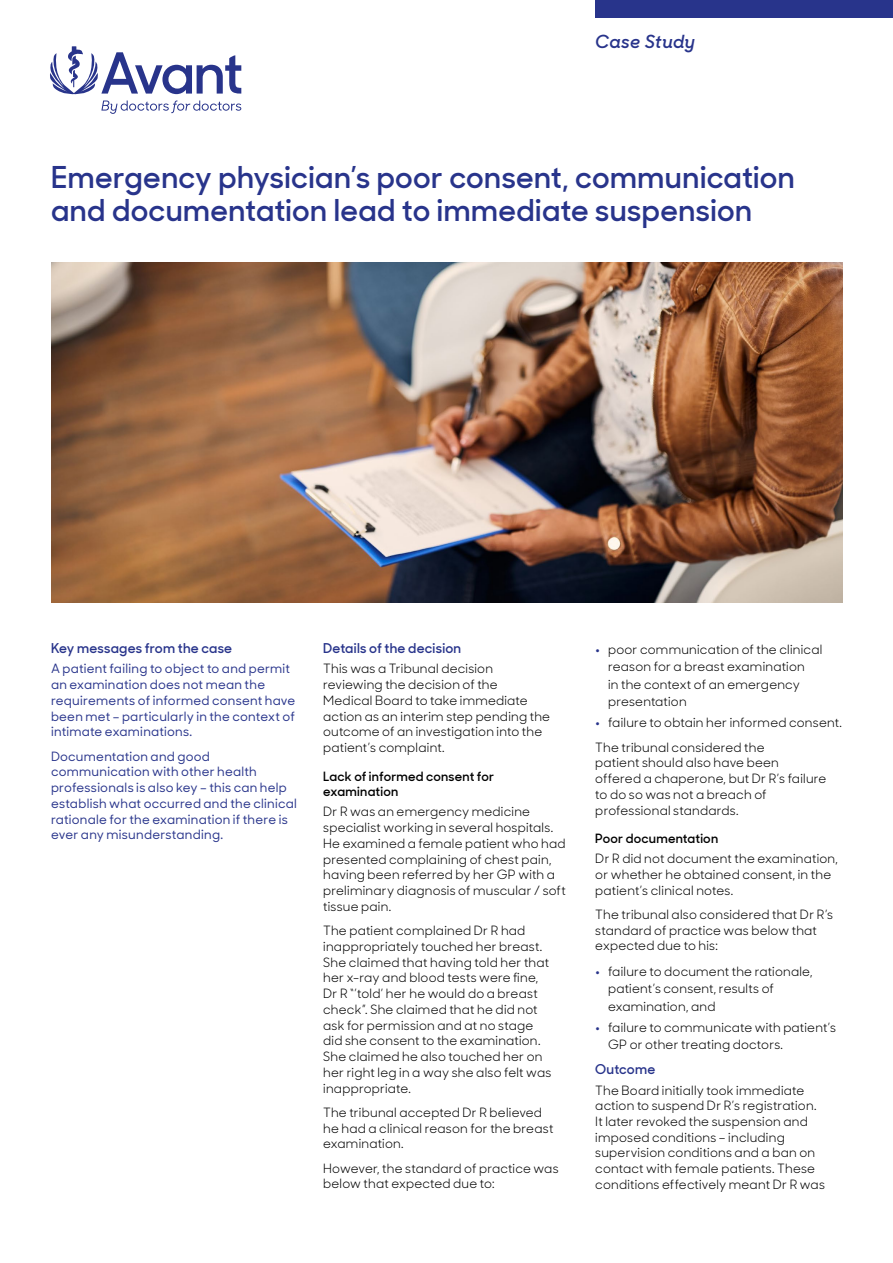
<style>
.page{position:relative;width:893px;height:1263px;background:#fff}
.page>*{position:absolute;margin:0;border:0;box-sizing:border-box;transform-origin:0 0}
.t1{font:600 30px/33px "Sharp Sans Display No 1";letter-spacing:.015em;color:#28348b}
.t2{font:italic 600 18px "Sharp Sans Display No 1";letter-spacing:.03em;color:#28348b}
.t3{font:600 13.5px "Sharp Sans Display No 1";letter-spacing:.02em;color:#28348b}
.t4{font:12.75px/15.8px "Sharp Sans Display No 1";letter-spacing:.02em;color:#000}
.t5{font:500 12.75px/15.8px "Sharp Sans Display No 1";letter-spacing:.02em;color:#28348b}
.t6{font:600 12.75px/15.8px "Sharp Sans Display No 1";letter-spacing:.02em;color:#000}
.s1{font-weight:700;color:#28348b}
</style>
<div class="page">
<div style="left:595px;top:0;width:298px;height:17px;background:#28348b"></div>
<img style="left:51px;top:263px;width:791px;height:340px">
<svg style="left:50px;top:46px;width:191px;height:49px"></svg>
<svg style="left:101px;top:101px;width:140px;height:13px"></svg>
<h2 class="t2" style="left:595px;top:26px;width:101px">Case Study</h2>
<h1 class="t1" style="left:51px;top:159px;width:745px">Emergency physician’s poor consent, communication and documentation lead to immediate suspension</h1>
<p class="t3" style="left:51px;top:638px;width:183px">Key messages from the case</p>
<p class="t5" style="left:51px;top:660px;width:246px">A patient failing to object to and permit an examination does not mean the requirements of informed consent have been met – particularly in the context of intimate examinations.</p>
<p class="t5" style="left:51px;top:748px;width:247px">Documentation and good communication with other health professionals is also key – this can help establish what occurred and the clinical rationale for the examination if there is ever any misunderstanding.</p>
<p class="t3" style="left:323px;top:638px;width:140px">Details of the decision</p>
<p class="t4" style="left:323px;top:660px;width:228px">This was a Tribunal decision reviewing the decision of the<br>Medical Board to take immediate action as an interim step pending the outcome of an investigation into the patient’s complaint.</p>
<p class="t6" style="left:323px;top:767px;width:172px">Lack of informed consent for examination</p>
<p class="t4" style="left:323px;top:803px;width:244px">Dr R was an emergency medicine specialist working in several hospitals.<br>He examined a female patient who had presented complaining of chest pain, having been referred by her GP with a preliminary diagnosis of muscular / soft tissue pain.</p>
<p class="t4" style="left:323px;top:922px;width:230px">The patient complained Dr R had inappropriately touched her breast.<br>She claimed that having told her that her x-ray and blood tests were fine, Dr R “’told’ her he would do a breast check”. She claimed that he did not ask for permission and at no stage did she consent to the examination.<br>She claimed he also touched her on her right leg in a way she also felt was inappropriate.</p>
<p class="t4" style="left:323px;top:1103px;width:232px">The tribunal accepted Dr R believed he had a clinical reason for the breast examination.</p>
<p class="t4" style="left:323px;top:1159px;width:237px">However, the standard of practice was below that expected due to:</p>
<p class="t4" style="left:608px;top:640px;width:216px;line-height:17.2px;text-indent:-13px"><span class="s1">•</span> poor communication of the clinical reason for a breast examination<br>in the context of an emergency presentation</p>
<p class="t4" style="left:595px;top:709px;width:248px;line-height:24.3px"><span class="s1">•</span> failure to obtain her informed consent.<br>The tribunal considered the</p>
<p class="t4" style="left:595px;top:754px;width:233px">patient should also have been offered a chaperone, but Dr R’s failure to do so was not a breach of professional standards.</p>
<p class="t6" style="left:595px;top:830px;width:124px">Poor documentation</p>
<p class="t4" style="left:595px;top:850px;width:244px">Dr R did not document the examination, or whether he obtained consent, in the patient’s clinical notes.</p>
<p class="t4" style="left:595px;top:905px;width:239px">The tribunal also considered that Dr R’s standard of practice was below that expected due to his:</p>
<p class="t4" style="left:608px;top:962px;width:206px;line-height:17.2px;text-indent:-13px"><span class="s1">•</span> failure to document the rationale, patient’s consent, results of examination, and</p>
<p class="t4" style="left:608px;top:1018px;width:230px;line-height:17.2px;text-indent:-13px"><span class="s1">•</span> failure to communicate with patient’s<br>GP or other treating doctors.</p>
<p class="t3" style="left:595px;top:1059px;width:62px">Outcome</p>
<p class="t4" style="left:595px;top:1081px;width:231px">The Board initially took immediate action to suspend Dr R’s registration.<br>It later revoked the suspension and imposed conditions – including supervision conditions and a ban on contact with female patients. These conditions effectively meant Dr R was</p>
</div>
